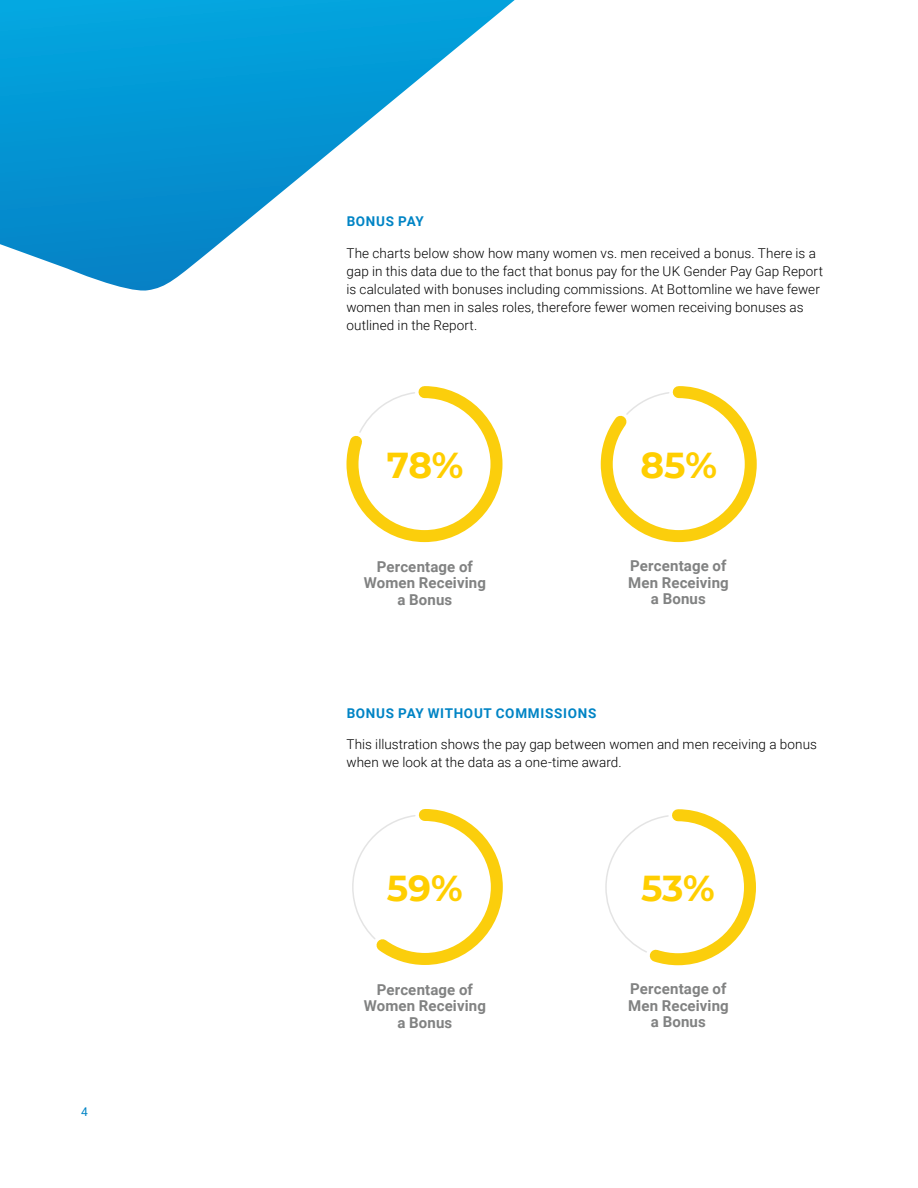
<style>
.page{position:relative;width:918px;height:1188px;background:#fff}
.page>*{position:absolute;margin:0;border:0;box-sizing:border-box;transform-origin:0 0}
.CALLOUT__Montserrat{font:700 36px "Montserrat";color:#ffce00}
.CALLOUT__Roboto_Bold{font:700 15px/16.5px "Roboto";letter-spacing:.01em;color:#818282;text-align:center}
.BODY__Roboto_Light_9{font:300 13.5px/18px "Roboto";letter-spacing:.005em;color:#000}
.H3__Roboto_Bold_Caps{font:700 13.5px "Roboto";letter-spacing:.05em;color:#0084c5}
.t1{font:12px "Roboto";color:#0084c5}
</style>
<div class="page">
<svg style="left:0;top:0;width:515px;height:291px"></svg>
<svg style="left:346px;top:386px;width:157px;height:157px"></svg>
<svg style="left:600px;top:386px;width:157px;height:157px"></svg>
<svg style="left:352px;top:809px;width:151px;height:156px"></svg>
<svg style="left:605px;top:809px;width:151px;height:157px"></svg>
<p class="t1" style="left:81px;top:1103px;width:8px">4</p>
<p class="H3__Roboto_Bold_Caps" style="left:347px;top:212px;width:79px">BONUS PAY</p>
<p class="BODY__Roboto_Light_9" style="left:346px;top:243px;width:478px">The charts below show how many women vs. men received a bonus. There is a gap in this data due to the fact that bonus pay for the UK Gender Pay Gap Report is calculated with bonuses including commissions. At Bottomline we have fewer women than men in sales roles, therefore fewer women receiving bonuses as outlined in the Report.</p>
<p class="CALLOUT__Montserrat" style="left:387px;top:439px;width:78px">78%</p>
<p class="CALLOUT__Montserrat" style="left:641px;top:439px;width:78px">85%</p>
<p class="CALLOUT__Roboto_Bold" style="left:364px;top:558px;width:124px">Percentage of<br>Women Receiving a Bonus</p>
<p class="CALLOUT__Roboto_Bold" style="left:628px;top:557px;width:102px">Percentage of<br>Men Receiving a Bonus</p>
<p class="H3__Roboto_Bold_Caps" style="left:347px;top:704px;width:251px">BONUS PAY WITHOUT COMMISSIONS</p>
<p class="BODY__Roboto_Light_9" style="left:346px;top:735px;width:472px">This illustration shows the pay gap between women and men receiving a bonus when we look at the data as a one-time award.</p>
<p class="CALLOUT__Montserrat" style="left:387px;top:862px;width:77px">59%</p>
<p class="CALLOUT__Montserrat" style="left:641px;top:862px;width:75px">53%</p>
<p class="CALLOUT__Roboto_Bold" style="left:364px;top:981px;width:124px">Percentage of<br>Women Receiving a Bonus</p>
<p class="CALLOUT__Roboto_Bold" style="left:628px;top:980px;width:102px">Percentage of<br>Men Receiving a Bonus</p>
</div>
